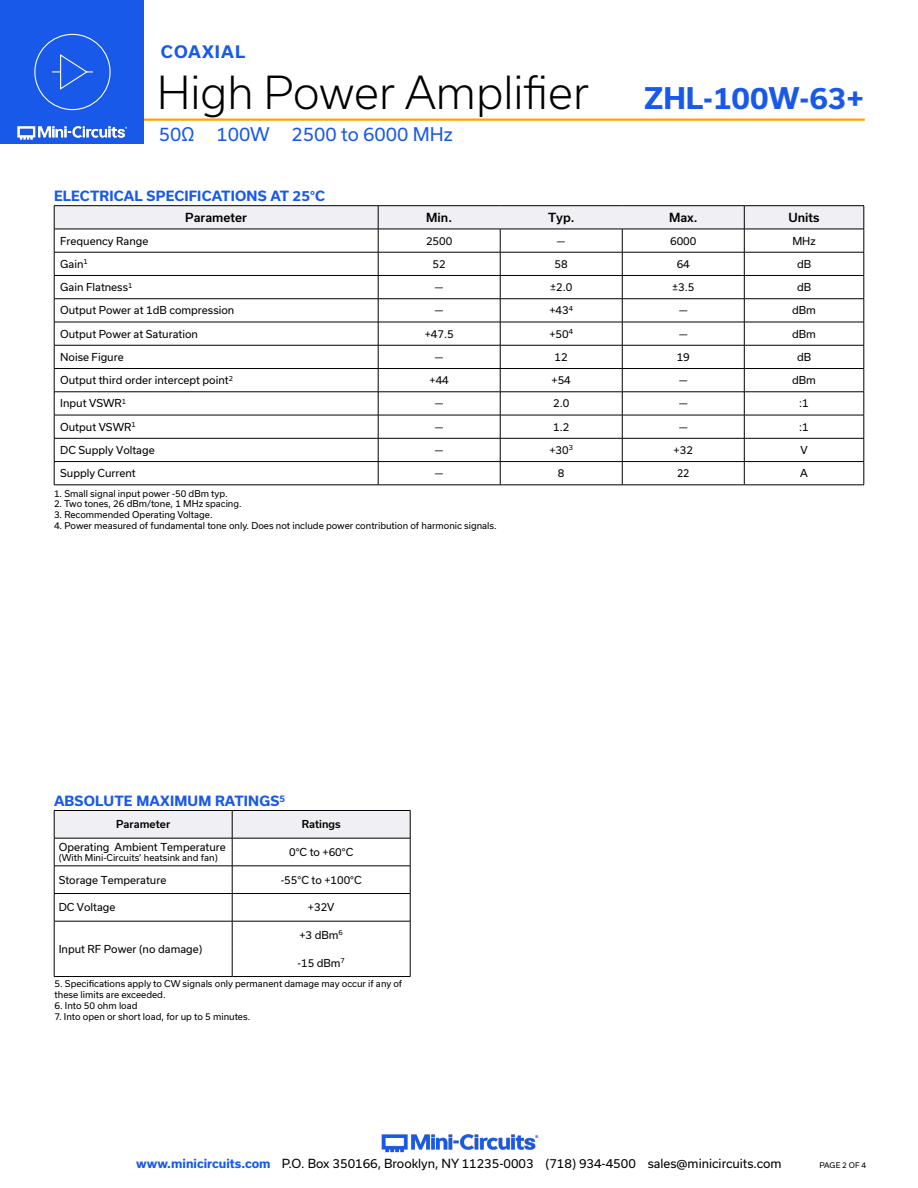
<style>
.page{position:relative;width:918px;height:1188px;background:#fff}
.page>*{position:absolute;margin:0;border:0;box-sizing:border-box;transform-origin:0 0}
.t1{font:300 43.5px "Usual";color:#000}
.t2{font:700 28.5px "Usual";color:#1859ea}
.t3{font:18px "Usual";color:#1859ea}
.t4{font:700 16.5px "Usual";letter-spacing:.065em;color:#1859ea}
.Blue_Headers{font:700 13.5px "Usual";letter-spacing:.015em;color:#1859ea}
.t5{font:12px "Usual";color:#000}
.Table_Header_Center{font:500 12px "Usual";color:#000}
.Table_Body_Left_Just{font:10.5px "Usual";color:#000}
.Table_Body_Center{font:10.5px "Usual";color:#000}
.Table_Header_Center-2{font:500 10.5px "Usual";color:#000}
.Table_Body_Center-2{font:10.5px "Usual";color:#000;scale:.95 1}
.Notes{font:9px/10.8px "Usual";color:#000}
.Table_Body_Left_Just-2{font:9px "Usual";color:#000}
.t6{font:7.5px "Usual";color:#000}
.s1{font-weight:700;color:#1859ea}
</style>
<div class="page">
<img style="left:381px;top:1134px;width:158px;height:19px">
<hr style="left:112px;top:118px;width:753px;height:3px;background:#ffa300">
<div style="left:0;top:0;width:144px;height:144px;background:#1859ea"></div>
<img style="left:17px;top:120px;width:128px;height:20px">
<div style="left:34px;top:34px;width:77px;height:76px;border:1px solid #fff;border-radius:50%"></div>
<svg style="left:52px;top:54px;width:41px;height:36px"></svg>
<hr style="left:54px;top:205px;width:324px;height:1px;background:#000">
<hr style="left:378px;top:205px;width:122px;height:1px;background:#000">
<hr style="left:500px;top:205px;width:122px;height:1px;background:#000">
<hr style="left:622px;top:205px;width:122px;height:1px;background:#000">
<hr style="left:744px;top:205px;width:120px;height:1px;background:#000">
<svg style="left:54px;top:206px;width:811px;height:279px"></svg>
<hr style="left:54px;top:485px;width:324px;height:1px;background:#000">
<hr style="left:378px;top:485px;width:122px;height:1px;background:#000">
<hr style="left:500px;top:485px;width:122px;height:1px;background:#000">
<hr style="left:622px;top:485px;width:122px;height:1px;background:#000">
<hr style="left:744px;top:485px;width:120px;height:1px;background:#000">
<hr style="left:54px;top:976px;width:178px;height:1px;background:#000">
<hr style="left:232px;top:976px;width:178px;height:1px;background:#000">
<svg style="left:54px;top:810px;width:357px;height:166px"></svg>
<hr style="left:54px;top:921px;width:178px;height:1px;background:#000">
<hr style="left:232px;top:921px;width:178px;height:1px;background:#000">
<h3 class="t4" style="left:161px;top:42px;width:86px">COAXIAL</h3>
<h1 class="t1" style="left:157px;top:68px;width:433px">High Power Amplifier</h1>
<h2 class="t2" style="left:644px;top:82px;width:221px">ZHL-100W-63+</h2>
<h3 class="t3" style="left:159px;top:124px;width:296px">50Ω 100W 2500 to 6000 MHz</h3>
<p class="Blue_Headers" style="left:54px;top:188px;width:273px">ELECTRICAL SPECIFICATIONS AT 25°C</p>
<p class="Table_Header_Center" style="left:185px;top:210px;width:64px">Parameter</p>
<p class="Table_Header_Center" style="left:426px;top:210px;width:27px">Min.</p>
<p class="Table_Header_Center" style="left:548px;top:210px;width:28px">Typ.</p>
<p class="Table_Header_Center" style="left:669px;top:210px;width:30px">Max.</p>
<p class="Table_Header_Center" style="left:789px;top:210px;width:33px">Units</p>
<p class="Table_Body_Left_Just" style="left:60px;top:235px;width:90px">Frequency Range</p>
<p class="Table_Body_Center" style="left:426px;top:235px;width:28px">2500</p>
<p class="Table_Body_Center" style="left:557px;top:235px;width:10px">—</p>
<p class="Table_Body_Center" style="left:670px;top:235px;width:28px">6000</p>
<p class="Table_Body_Center" style="left:792px;top:235px;width:25px">MHz</p>
<p class="Table_Body_Left_Just" style="left:60px;top:258px;width:29px">Gain<sup>1</sup></p>
<p class="Table_Body_Center" style="left:433px;top:258px;width:15px">52</p>
<p class="Table_Body_Center" style="left:555px;top:258px;width:15px">58</p>
<p class="Table_Body_Center" style="left:677px;top:258px;width:15px">64</p>
<p class="Table_Body_Center" style="left:797px;top:258px;width:16px">dB</p>
<p class="Table_Body_Left_Just" style="left:60px;top:281px;width:74px">Gain Flatness<sup>1</sup></p>
<p class="Table_Body_Center" style="left:435px;top:281px;width:10px">—</p>
<p class="Table_Body_Center" style="left:550px;top:281px;width:24px">±2.0</p>
<p class="Table_Body_Center" style="left:672px;top:281px;width:24px">±3.5</p>
<p class="Table_Body_Center" style="left:797px;top:281px;width:16px">dB</p>
<p class="Table_Body_Left_Just" style="left:60px;top:304px;width:176px">Output Power at 1dB compression</p>
<p class="Table_Body_Center" style="left:435px;top:304px;width:10px">—</p>
<p class="Table_Body_Center" style="left:549px;top:304px;width:25px">+43<sup>4</sup></p>
<p class="Table_Body_Center" style="left:679px;top:304px;width:10px">—</p>
<p class="Table_Body_Center" style="left:792px;top:304px;width:25px">dBm</p>
<p class="Table_Body_Left_Just" style="left:60px;top:328px;width:139px">Output Power at Saturation</p>
<p class="Table_Body_Center" style="left:425px;top:328px;width:30px">+47.5</p>
<p class="Table_Body_Center" style="left:549px;top:328px;width:25px">+50<sup>4</sup></p>
<p class="Table_Body_Center" style="left:679px;top:328px;width:10px">—</p>
<p class="Table_Body_Center" style="left:792px;top:328px;width:25px">dBm</p>
<p class="Table_Body_Left_Just" style="left:60px;top:351px;width:65px">Noise Figure</p>
<p class="Table_Body_Center" style="left:435px;top:351px;width:10px">—</p>
<p class="Table_Body_Center" style="left:555px;top:351px;width:15px">12</p>
<p class="Table_Body_Center" style="left:677px;top:351px;width:15px">19</p>
<p class="Table_Body_Center" style="left:797px;top:351px;width:16px">dB</p>
<p class="Table_Body_Left_Just" style="left:60px;top:374px;width:174px">Output third order intercept point<sup>2</sup></p>
<p class="Table_Body_Center" style="left:430px;top:374px;width:21px">+44</p>
<p class="Table_Body_Center" style="left:552px;top:374px;width:21px">+54</p>
<p class="Table_Body_Center" style="left:679px;top:374px;width:10px">—</p>
<p class="Table_Body_Center" style="left:792px;top:374px;width:25px">dBm</p>
<p class="Table_Body_Left_Just" style="left:60px;top:397px;width:67px">Input VSWR<sup>1</sup></p>
<p class="Table_Body_Center" style="left:435px;top:397px;width:10px">—</p>
<p class="Table_Body_Center" style="left:553px;top:397px;width:18px">2.0</p>
<p class="Table_Body_Center" style="left:679px;top:397px;width:10px">—</p>
<p class="Table_Body_Center" style="left:799px;top:397px;width:11px">:1</p>
<p class="Table_Body_Left_Just" style="left:60px;top:421px;width:77px">Output VSWR<sup>1</sup></p>
<p class="Table_Body_Center" style="left:435px;top:421px;width:10px">—</p>
<p class="Table_Body_Center" style="left:553px;top:421px;width:18px">1.2</p>
<p class="Table_Body_Center" style="left:679px;top:421px;width:10px">—</p>
<p class="Table_Body_Center" style="left:799px;top:421px;width:11px">:1</p>
<p class="Table_Body_Left_Just" style="left:60px;top:444px;width:96px">DC Supply Voltage</p>
<p class="Table_Body_Center" style="left:435px;top:444px;width:10px">—</p>
<p class="Table_Body_Center" style="left:549px;top:444px;width:25px">+30<sup>3</sup></p>
<p class="Table_Body_Center" style="left:674px;top:444px;width:21px">+32</p>
<p class="Table_Body_Center" style="left:801px;top:444px;width:9px">V</p>
<p class="Table_Body_Left_Just" style="left:60px;top:467px;width:77px">Supply Current</p>
<p class="Table_Body_Center" style="left:435px;top:467px;width:10px">—</p>
<p class="Table_Body_Center" style="left:558px;top:467px;width:8px">8</p>
<p class="Table_Body_Center-2" style="left:677px;top:467px;width:15px">22</p>
<p class="Table_Body_Center" style="left:800px;top:467px;width:9px">A</p>
<p class="Notes" style="left:54px;top:488px;width:175px">1. Small signal input power -50 dBm typ.</p>
<p class="Notes" style="left:54px;top:499px;width:189px">2. Two tones, 26 dBm/tone, 1 MHz spacing.</p>
<p class="Notes" style="left:54px;top:509px;width:160px">3. Recommended Operating Voltage.</p>
<p class="Notes" style="left:54px;top:520px;width:444px">4. Power measured of fundamental tone only. Does not include power contribution of harmonic signals.</p>
<p class="Blue_Headers" style="left:54px;top:793px;width:233px">ABSOLUTE MAXIMUM RATINGS<sup>5</sup></p>
<p class="Table_Header_Center-2" style="left:116px;top:818px;width:56px">Parameter</p>
<p class="Table_Header_Center-2" style="left:302px;top:818px;width:41px">Ratings</p>
<p class="Table_Body_Left_Just" style="left:59px;top:841px;width:169px">Operating Ambient Temperature</p>
<p class="Table_Body_Left_Just-2" style="left:59px;top:853px;width:161px">(With Mini-Circuits’ heatsink and fan)</p>
<p class="Table_Body_Center" style="left:289px;top:846px;width:66px">0°C to +60°C</p>
<p class="Table_Body_Left_Just" style="left:59px;top:874px;width:109px">Storage Temperature</p>
<p class="Table_Body_Center" style="left:281px;top:874px;width:83px">-55°C to +100°C</p>
<p class="Table_Body_Left_Just" style="left:59px;top:901px;width:58px">DC Voltage</p>
<p class="Table_Body_Center" style="left:308px;top:901px;width:28px">+32V</p>
<p class="Table_Body_Left_Just" style="left:59px;top:943px;width:145px">Input RF Power (no damage)</p>
<p class="Table_Body_Center" style="left:300px;top:929px;width:45px">+3 dBm<sup>6</sup></p>
<p class="Table_Body_Center" style="left:297px;top:957px;width:49px">-15 dBm<sup>7</sup></p>
<p class="Notes" style="left:55px;top:978px;width:349px">5. Specifications apply to CW signals only permanent damage may occur if any of these limits are exceeded.</p>
<p class="Notes" style="left:55px;top:1000px;width:85px">6. Into 50 ohm load</p>
<p class="Notes" style="left:55px;top:1011px;width:197px">7. Into open or short load, for up to 5 minutes.</p>
<h3 class="t5" style="left:136px;top:1157px;width:647px"><span class="s1">www.minicircuits.com</span> P.O. Box 350166, Brooklyn, NY 11235-0003 (718) 934-4500 sales@minicircuits.com</h3>
<p class="t6" style="left:819px;top:1161px;width:48px">PAGE 2 OF 4</p>
</div>
